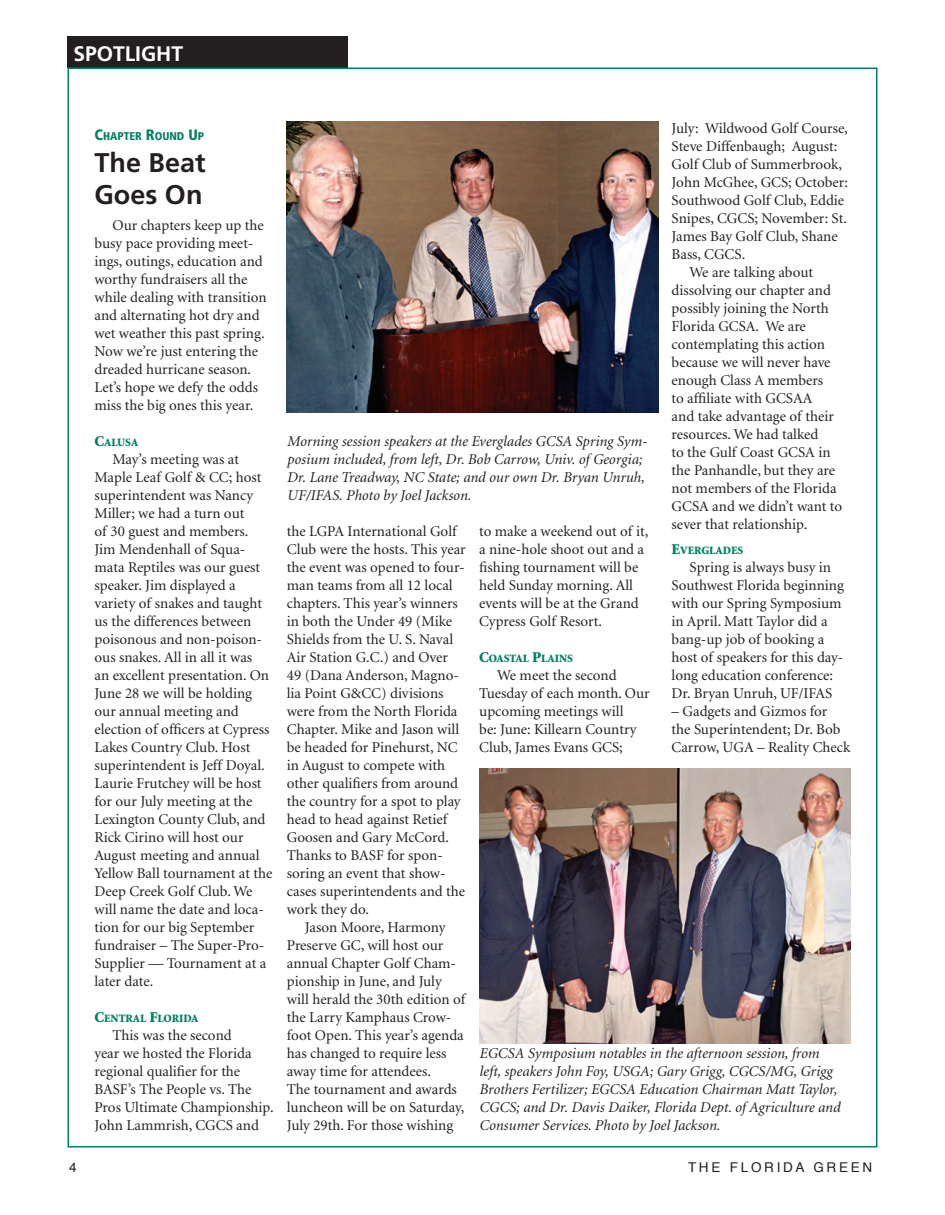
<style>
.page{position:relative;width:945px;height:1215px;background:#fff}
.page>*{position:absolute;margin:0;border:0;box-sizing:border-box;transform-origin:0 0}
.t1{font:700 27px/32.4px "Frutiger";color:#231f20}
.t2{font:700 21px "Frutiger";color:#fff}
.t3{font:15px/18px "Minion";color:#231f20}
.t4{font:italic 15px/18px "Minion";color:#231f20}
.t5{font:13.5px "Helvetica";letter-spacing:.2em;color:#231f20}
.t6{font:900 11.25px "Minion";color:#008062}
.t7{font:900 condensed 11.25px "Frutiger";color:#008062}
.s1{font-size:15px}
</style>
<div class="page">
<div style="left:68px;top:36px;width:280px;height:31px;background:#231f20"></div>
<img style="left:287px;top:122px;width:371px;height:290px">
<img style="left:479px;top:768px;width:372px;height:275px">
<h2 class="t2" style="left:73px;top:41px;width:111px">SPOTLIGHT</h2>
<p class="t7" style="left:94px;top:129px;width:111px"><span class="s1">C</span>HAPTER <span class="s1">R</span>OUND <span class="s1">U</span>P</p>
<h1 class="t1" style="left:94px;top:146px;width:113px">The Beat<br>Goes On</h1>
<p class="t3" style="left:94px;top:216px;width:174px;text-indent:18px">Our chapters keep up the busy pace providing meet&shy;ings, outings, education and worthy fundraisers all the while dealing with transition and alternating hot dry and wet weather this past spring.<br>Now we’re just entering the dreaded hurricane season.<br>Let’s hope we defy the odds miss the big ones this year.</p>
<p class="t6" style="left:94px;top:436px;width:45px"><span class="s1">C</span>ALUSA</p>
<p class="t3" style="left:94px;top:450px;width:179px;text-indent:18px">May’s meeting was at<br>Maple Leaf Golf &amp; CC; host superintendent was Nancy<br>Miller; we had a turn out<br>of 30 guest and members.<br>Jim Mendenhall of Squa&shy;mata Reptiles was our guest speaker. Jim displayed a variety of snakes and taught us the differences between poisonous and non-poison&shy;ous snakes. All in all it was<br>an excellent presentation. On<br>June 28 we will be holding our annual meeting and election of officers at Cypress<br>Lakes Country Club. Host superintendent is Jeff Doyal.<br>Laurie Frutchey will be host for our July meeting at the<br>Lexington County Club, and<br>Rick Cirino will host our<br>August meeting and annual<br>Yellow Ball tournament at the<br>Deep Creek Golf Club. We will name the date and loca&shy;tion for our big September fundraiser – The Super-Pro-<br>Supplier — Tournament at a later date.</p>
<p class="t6" style="left:94px;top:1012px;width:106px"><span class="s1">C</span>ENTRAL <span class="s1">F</span>LORIDA</p>
<p class="t3" style="left:94px;top:1026px;width:181px;text-indent:18px">This was the second<br>year we hosted the Florida regional qualifier for the<br>BASF’s The People vs. The<br>Pros Ultimate Championship.<br>John Lammrish, CGCS and</p>
<p class="t3" style="left:672px;top:120px;width:178px">July: Wildwood Golf Course,</p>
<p class="t3" style="left:672px;top:138px;width:167px">Steve Diffenbaugh; August:</p>
<p class="t3" style="left:672px;top:156px;width:172px">Golf Club of Summerbrook,</p>
<p class="t3" style="left:672px;top:174px;width:178px">John McGhee, GCS; October:</p>
<p class="t3" style="left:672px;top:192px;width:174px">Southwood Golf Club, Eddie</p>
<p class="t3" style="left:672px;top:210px;width:177px">Snipes, CGCS; November: St.</p>
<p class="t3" style="left:672px;top:228px;width:168px">James Bay Golf Club, Shane</p>
<p class="t3" style="left:672px;top:246px;width:75px">Bass, CGCS.</p>
<p class="t3" style="left:690px;top:264px;width:125px">We are talking about</p>
<p class="t3" style="left:672px;top:282px;width:161px">dissolving our chapter and</p>
<p class="t3" style="left:672px;top:300px;width:159px">possibly joining the North</p>
<p class="t3" style="left:672px;top:318px;width:136px">Florida GCSA. We are</p>
<p class="t3" style="left:672px;top:336px;width:155px">contemplating this action</p>
<p class="t3" style="left:672px;top:354px;width:160px">because we will never have</p>
<p class="t3" style="left:672px;top:372px;width:153px">enough Class A members</p>
<p class="t3" style="left:672px;top:390px;width:142px">to affiliate with GCSAA</p>
<p class="t3" style="left:672px;top:408px;width:164px">and take advantage of their</p>
<p class="t3" style="left:672px;top:426px;width:148px">resources. We had talked</p>
<p class="t3" style="left:672px;top:444px;width:160px">to the Gulf Coast GCSA in</p>
<p class="t3" style="left:672px;top:462px;width:165px">the Panhandle, but they are</p>
<p class="t3" style="left:672px;top:480px;width:167px">not members of the Florida</p>
<p class="t3" style="left:672px;top:498px;width:172px">GCSA and we didn’t want to</p>
<p class="t3" style="left:672px;top:516px;width:137px">sever that relationship.</p>
<p class="t6" style="left:672px;top:544px;width:73px"><span class="s1">E</span>VERGLADES</p>
<p class="t3" style="left:672px;top:558px;width:174px;text-indent:18px">Spring is always busy in<br>Southwest Florida beginning with our Spring Symposium in April. Matt Taylor did a bang-up job of booking a host of speakers for this day&shy;long education conference:<br>Dr. Bryan Unruh, UF/IFAS</p>
<p class="t3" style="left:672px;top:702px;width:180px">– Gadgets and Gizmos for<br>the Superintendent; Dr. Bob<br>Carrow, UGA – Reality Check</p>
<p class="t4" style="left:287px;top:432px;width:362px">Morning session speakers at the Everglades GCSA Spring Sym&shy;posium included, from left, Dr. Bob Carrow, Univ. of Georgia; Dr. Lane Treadway, NC State; and our own Dr. Bryan Unruh, UF/IFAS. Photo by Joel Jackson.</p>
<p class="t3" style="left:287px;top:522px;width:180px">the LGPA International Golf<br>Club were the hosts. This year the event was opened to four&shy;man teams from all 12 local chapters. This year’s winners in both the Under 49 (Mike<br>Shields from the U. S. Naval<br>Air Station G.C.) and Over<br>49 (Dana Anderson, Magno&shy;lia Point G&amp;CC) divisions were from the North Florida<br>Chapter. Mike and Jason will be headed for Pinehurst, NC in August to compete with other qualifiers from around the country for a spot to play head to head against Retief<br>Goosen and Gary McCord.<br>Thanks to BASF for spon&shy;soring an event that show&shy;cases superintendents and the work they do.</p>
<p class="t3" style="left:287px;top:918px;width:180px;text-indent:18px">Jason Moore, Harmony<br>Preserve GC, will host our annual Chapter Golf Cham&shy;pionship in June, and July will herald the 30th edition of the Larry Kamphaus Crow&shy;foot Open. This year’s agenda has changed to require less away time for attendees.<br>The tournament and awards luncheon will be on Saturday,<br>July 29th. For those wishing</p>
<p class="t3" style="left:479px;top:522px;width:171px">to make a weekend out of it, a nine-hole shoot out and a fishing tournament will be held Sunday morning. All events will be at the Grand<br>Cypress Golf Resort.</p>
<p class="t6" style="left:479px;top:652px;width:95px"><span class="s1">C</span>OASTAL <span class="s1">P</span>LAINS</p>
<p class="t3" style="left:479px;top:666px;width:172px;text-indent:18px">We meet the second<br>Tuesday of each month. Our upcoming meetings will<br>be: June: Killearn Country<br>Club, James Evans GCS;</p>
<p class="t4" style="left:479px;top:1044px;width:363px">EGCSA Symposium notables in the afternoon session, from left, speakers John Foy, USGA; Gary Grigg, CGCS/MG, Grigg Brothers Fertilizer; EGCSA Education Chairman Matt Taylor, CGCS; and Dr. Davis Daiker, Florida Dept. of Agriculture and Consumer Services. Photo by Joel Jackson.</p>
<p class="t5" style="left:69px;top:1156px;width:9px">4</p>
<p class="t5" style="left:688px;top:1156px;width:186px">THE FLORIDA GREEN</p>
</div>
